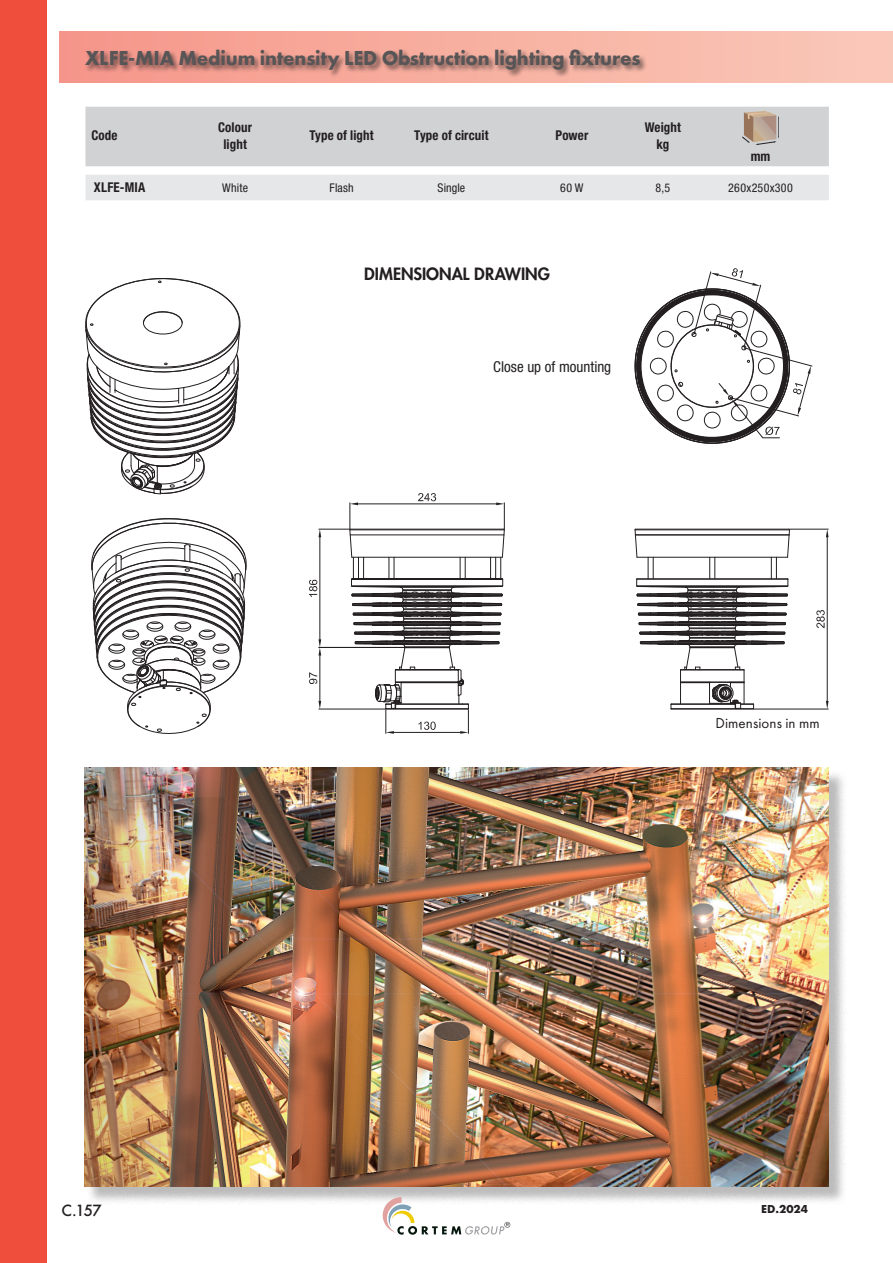
<style>
.page{position:relative;width:893px;height:1263px;background:#fff}
.page>*{position:absolute;margin:0;border:0;box-sizing:border-box;transform-origin:0 0}
.t1{font:700 21px "Futura PT";letter-spacing:-.01em;color:#585557}
.t2{font:800 16.5px "Futura";color:#231f20}
.t3{font:condensed 15px "Helvetica Neue LT Pro";color:#231f20}
.t4{font:15px "Futura PT";letter-spacing:.005em;color:#231f20}
.t5{font:500 15px "Futura";color:#231f20}
.t6{font:700 condensed 13.5px/16.2px "Helvetica Neue LT Pro";letter-spacing:.01em;color:#231f20;text-align:center;scale:.96 1}
.t7{font:condensed 12px "Helvetica Neue LT Pro";letter-spacing:.015em;color:#231f20}
.t8{font:700 12px "Futura PT";color:#231f20}
</style>
<div class="page">
<svg style="left:634px;top:528px;width:156px;height:182px"></svg>
<svg style="left:85px;top:278px;width:156px;height:217px"></svg>
<svg style="left:91px;top:518px;width:156px;height:216px"></svg>
<hr style="left:319px;top:529px;width:30px;height:1px;background:#231f20">
<hr style="left:320px;top:537px;width:1px;height:102px;background:#231f20">
<svg style="left:318px;top:529px;width:3px;height:8px"></svg>
<svg style="left:309px;top:579px;width:8px;height:18px"></svg>
<svg style="left:349px;top:493px;width:156px;height:241px"></svg>
<hr style="left:790px;top:529px;width:38px;height:1px;background:#231f20">
<hr style="left:754px;top:709px;width:74px;height:1px;background:#231f20">
<hr style="left:827px;top:537px;width:1px;height:164px;background:#231f20">
<svg style="left:826px;top:529px;width:3px;height:8px"></svg>
<svg style="left:826px;top:701px;width:3px;height:8px"></svg>
<svg style="left:816px;top:610px;width:9px;height:18px"></svg>
<hr style="left:319px;top:647px;width:85px;height:1px;background:#231f20">
<hr style="left:319px;top:709px;width:66px;height:1px;background:#231f20">
<hr style="left:320px;top:655px;width:1px;height:46px;background:#231f20">
<svg style="left:318px;top:639px;width:3px;height:16px"></svg>
<svg style="left:318px;top:701px;width:3px;height:8px"></svg>
<svg style="left:309px;top:672px;width:9px;height:12px"></svg>
<svg style="left:634px;top:268px;width:178px;height:176px"></svg>
<div style="left:87px;top:770px;width:761px;height:435px;background:#231f20;opacity:.31"></div>
<img style="left:84px;top:768px;width:745px;height:418px">
<svg style="left:383px;top:1197px;width:127px;height:38px"></svg>
<div style="left:0;top:0;width:47px;height:1263px;background:#ef4e3d"></div>
<div style="left:60px;top:31px;width:833px;height:51px;background:linear-gradient(to right,#f59689,#fac9b9)"></div>
<div style="left:85px;top:175px;width:744px;height:25px;background:#e6e7e9"></div>
<div style="left:85px;top:107px;width:744px;height:59px;background:#d1d2d4"></div>
<div style="left:84px;top:48px;width:563px;height:30px;background:#231f20;opacity:.6"></div>
<h1 class="t1" style="left:85px;top:45px;width:557px">XLFE-MIA Medium intensity LED Obstruction lighting fixtures</h1>
<p class="t6" style="left:91px;top:127px;width:29px">Code</p>
<p class="t6" style="left:218px;top:119px;width:37px">Colour light</p>
<p class="t6" style="left:310px;top:127px;width:68px">Type of light</p>
<p class="t6" style="left:414px;top:127px;width:79px">Type of circuit</p>
<p class="t6" style="left:556px;top:127px;width:36px">Power</p>
<p class="t6" style="left:645px;top:119px;width:39px">Weight kg</p>
<p class="t6" style="left:751px;top:148px;width:22px">mm</p>
<p class="t6" style="left:94px;top:179px;width:55px">XLFE-MIA</p>
<p class="t7" style="left:222px;top:181px;width:27px">White</p>
<p class="t7" style="left:330px;top:181px;width:26px">Flash</p>
<p class="t7" style="left:438px;top:181px;width:29px">Single</p>
<p class="t7" style="left:560px;top:181px;width:25px">60 W</p>
<p class="t7" style="left:656px;top:181px;width:16px">8,5</p>
<p class="t7" style="left:728px;top:181px;width:66px">260x250x300</p>
<p class="t2" style="left:364px;top:263px;width:187px">DIMENSIONAL DRAWING</p>
<p class="t3" style="left:493px;top:358px;width:119px">Close up of mounting</p>
<p class="t4" style="left:715px;top:714px;width:106px">Dimensions in mm</p>
<p class="t5" style="left:62px;top:1200px;width:42px">C.157</p>
<p class="t8" style="left:761px;top:1201px;width:48px">ED.2024</p>
</div>
